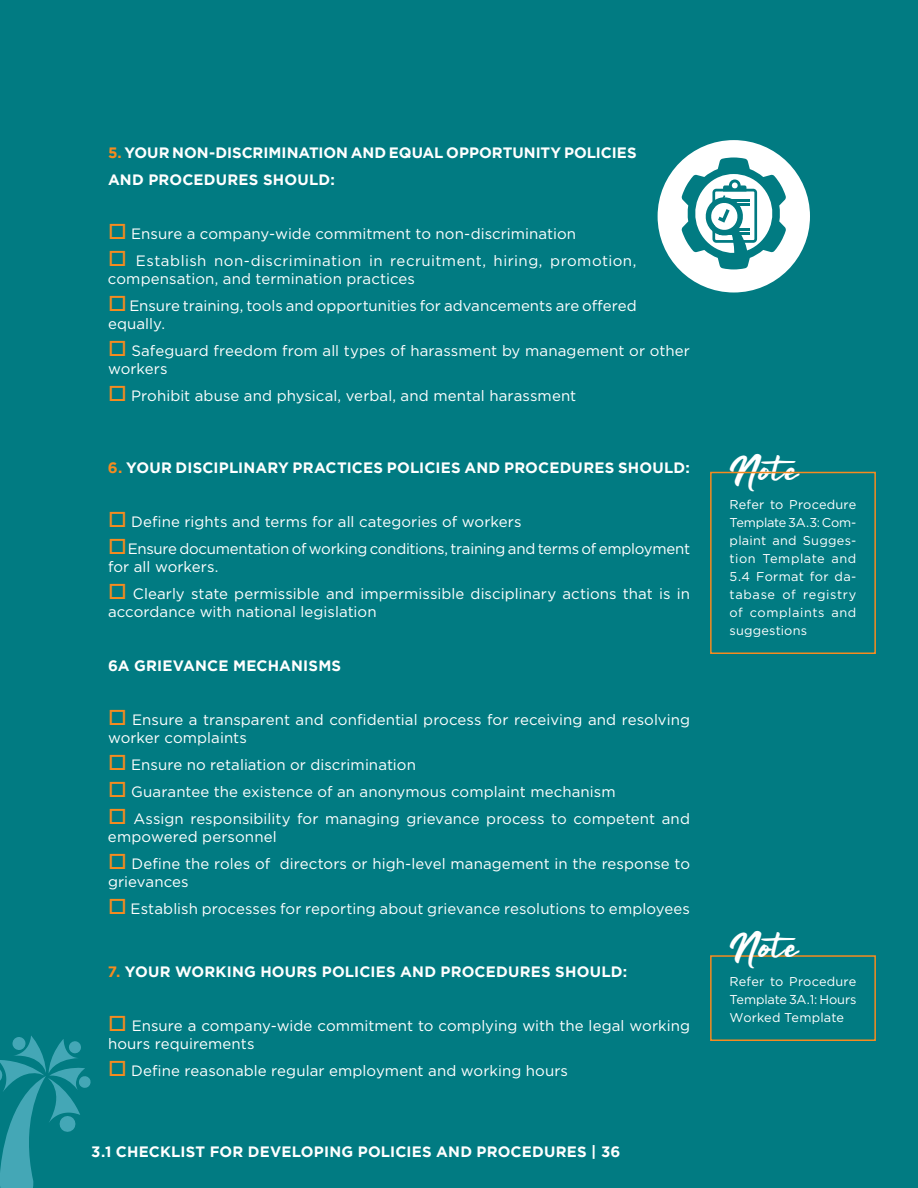
<style>
.page{position:relative;width:918px;height:1188px;background:#017b82}
.page>*{position:absolute;margin:0;border:0;box-sizing:border-box;transform-origin:0 0}
.t1{font:45px "Mak Dah";letter-spacing:.02em;color:#fff}
.t2{font:15px/18px "Gotham";letter-spacing:.005em;color:#fff}
.t3{font:700 15px/27px "Gotham";letter-spacing:.01em;color:#fff}
.t4{font:15px/18px "Gotham";letter-spacing:.025em;color:#fff}
.t5{font:15px/18px "Gotham";letter-spacing:-.02em;color:#fff}
.t6{font:12.75px/18px "Gotham";letter-spacing:.015em;color:#fff;text-align:justify}
.s1{color:#f68b1f}
</style>
<div class="page">
<div style="left:710px;top:955px;width:166px;height:86px;border:2px solid #f68b1f"></div>
<div style="left:658px;top:140px;width:152px;height:152px;background:#fff;border-radius:50%"></div>
<div style="left:710px;top:472px;width:166px;height:182px;border:2px solid #f68b1f"></div>
<svg style="left:682px;top:158px;width:104px;height:111px"></svg>
<svg style="left:0;top:1036px;width:91px;height:152px"></svg>
<p class="t3" style="left:108px;top:138px;width:530px"><span class="s1">5.</span> YOUR NON-DISCRIMINATION AND EQUAL OPPORTUNITY POLICIES<br>AND PROCEDURES SHOULD:</p>
<p class="t2" style="left:108px;top:224px;width:470px"><span class="s1">□</span> Ensure a company-wide commitment to non-discrimination</p>
<p class="t4" style="left:108px;top:251px;width:530px"><span class="s1">□</span> Establish non-discrimination in recruitment, hiring, promotion, compensation, and termination practices</p>
<p class="t2" style="left:108px;top:296px;width:530px"><span class="s1">□</span> Ensure training, tools and opportunities for advancements are offered equally.</p>
<p class="t2" style="left:108px;top:341px;width:584px"><span class="s1">□</span> Safeguard freedom from all types of harassment by management or other workers</p>
<p class="t2" style="left:108px;top:386px;width:470px"><span class="s1">□</span> Prohibit abuse and physical, verbal, and mental harassment</p>
<p class="t3" style="left:108px;top:453px;width:583px"><span class="s1">6.</span> YOUR DISCIPLINARY PRACTICES POLICIES AND PROCEDURES SHOULD:</p>
<p class="t2" style="left:108px;top:512px;width:415px"><span class="s1">□</span> Define rights and terms for all categories of workers</p>
<p class="t5" style="left:108px;top:539px;width:584px"><span class="s1">□</span>Ensure documentation of working conditions, training and terms of employment for all workers.</p>
<p class="t2" style="left:108px;top:584px;width:584px"><span class="s1">□</span> Clearly state permissible and impermissible disciplinary actions that is in accordance with national legislation</p>
<p class="t3" style="left:108px;top:651px;width:235px">6A GRIEVANCE MECHANISMS</p>
<p class="t2" style="left:108px;top:710px;width:584px"><span class="s1">□</span> Ensure a transparent and confidential process for receiving and resolving worker complaints</p>
<p class="t2" style="left:108px;top:755px;width:309px"><span class="s1">□</span> Ensure no retaliation or discrimination</p>
<p class="t2" style="left:108px;top:782px;width:509px"><span class="s1">□</span> Guarantee the existence of an anonymous complaint mechanism</p>
<p class="t2" style="left:108px;top:809px;width:583px"><span class="s1">□</span> Assign responsibility for managing grievance process to competent and empowered personnel</p>
<p class="t2" style="left:108px;top:854px;width:584px"><span class="s1">□</span> Define the roles of directors or high-level management in the response to grievances</p>
<p class="t2" style="left:108px;top:899px;width:583px"><span class="s1">□</span> Establish processes for reporting about grievance resolutions to employees</p>
<p class="t3" style="left:108px;top:957px;width:521px"><span class="s1">7.</span> YOUR WORKING HOURS POLICIES AND PROCEDURES SHOULD:</p>
<p class="t2" style="left:108px;top:1016px;width:584px"><span class="s1">□</span> Ensure a company-wide commitment to complying with the legal working hours requirements</p>
<p class="t2" style="left:108px;top:1061px;width:462px"><span class="s1">□</span> Define reasonable regular employment and working hours</p>
<p class="t3" style="left:91px;top:1137px;width:531px">3.1 CHECKLIST FOR DEVELOPING POLICIES AND PROCEDURES | 36</p>
<h1 class="t1" style="left:730px;top:445px;width:71px">Note</h1>
<p class="t6" style="left:730px;top:495px;width:128px">Refer to Procedure Template 3A.3: Com&shy;plaint and Sugges&shy;tion Template and 5.4 Format for da&shy;tabase of registry of complaints and suggestions</p>
<h1 class="t1" style="left:730px;top:922px;width:71px">Note</h1>
<p class="t6" style="left:730px;top:972px;width:128px">Refer to Procedure Template 3A.1: Hours Worked Template</p>
</div>
